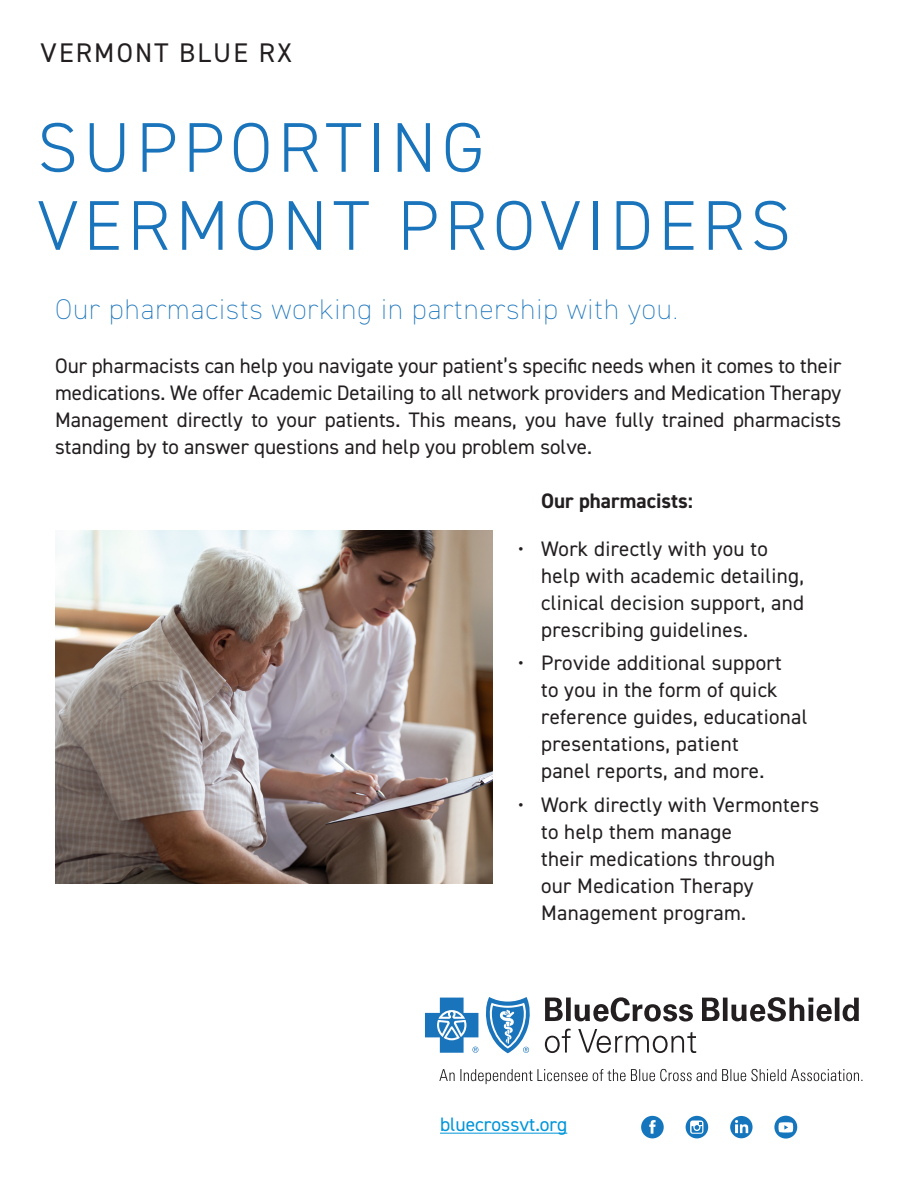
<style>
.page{position:relative;width:918px;height:1188px;background:#fff}
.page>*{position:absolute;margin:0;border:0;box-sizing:border-box;transform-origin:0 0}
.reverse_title{font:300 70.5px/78px "DIN2014";letter-spacing:.08em;color:#1974bb}
.intro_copy_white{font:200 28.5px "DIN2014";letter-spacing:.035em;color:#1974bb}
.t1{font:27px "DIN2014";letter-spacing:.08em;color:#231f20}
.body_copy_white{font:21px/27px "DIN2014";letter-spacing:.015em;color:#231f20}
.body_copy_white-2{font:700 21px "DIN2014";color:#231f20}
.body_copy_white-3{font:19.5px "DIN2014";color:#0095d9}
</style>
<div class="page">
<svg style="left:439px;top:1069px;width:423px;height:15px"></svg>
<svg style="left:545px;top:997px;width:314px;height:56px"></svg>
<svg style="left:425px;top:997px;width:105px;height:56px"></svg>
<hr style="left:440px;top:1133px;width:127px;height:1px;background:#0095d9">
<img style="left:55px;top:530px;width:437px;height:353px">
<svg style="left:641px;top:1116px;width:23px;height:22px"></svg>
<svg style="left:686px;top:1116px;width:22px;height:22px"></svg>
<svg style="left:730px;top:1116px;width:23px;height:22px"></svg>
<svg style="left:774px;top:1116px;width:23px;height:23px"></svg>
<p class="t1" style="left:41px;top:35px;width:253px">VERMONT BLUE RX</p>
<p class="reverse_title" style="left:38px;top:109px;width:755px">SUPPORTING<br>VERMONT PROVIDERS</p>
<p class="intro_copy_white" style="left:55px;top:292px;width:625px">Our pharmacists working in partnership with you.</p>
<p class="body_copy_white" style="left:55px;top:352px;width:788px;text-align:justify">Our pharmacists can help you navigate your patient’s specific needs when it comes to their medications. We offer Academic Detailing to all network providers and Medication Therapy Management directly to your patients. This means, you have fully trained pharmacists standing by to answer questions and help you problem solve.</p>
<p class="body_copy_white-2" style="left:541px;top:487px;width:154px">Our pharmacists:</p>
<p class="body_copy_white" style="left:541px;top:535px;width:264px;text-indent:-23px">• Work directly with you to help with academic detailing, clinical decision support, and prescribing guidelines.</p>
<p class="body_copy_white" style="left:541px;top:649px;width:268px;text-indent:-23px">• Provide additional support<br>to you in the form of quick reference guides, educational presentations, patient<br>panel reports, and more.</p>
<p class="body_copy_white" style="left:541px;top:791px;width:280px;text-indent:-23px">• Work directly with Vermonters to help them manage<br>their medications through<br>our Medication Therapy<br>Management program.</p>
<p class="body_copy_white-3" style="left:440px;top:1112px;width:129px">bluecrossvt.org</p>
</div>
